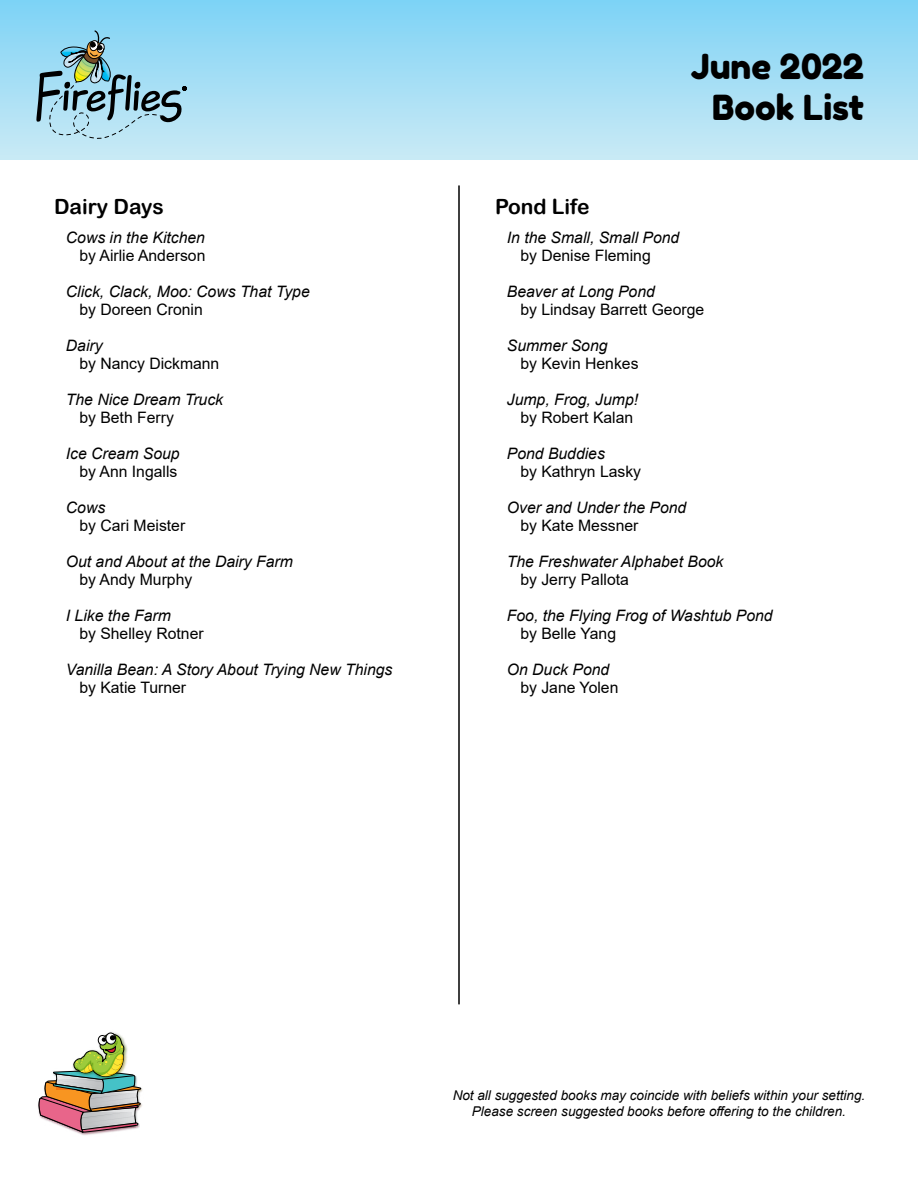
<style>
.page{position:relative;width:918px;height:1188px;background:#fff}
.page>*{position:absolute;margin:0;border:0;box-sizing:border-box;transform-origin:0 0}
.t1{font:34.5px/41.4px "Fredoka One";color:#000;text-align:right}
.t2{font:21px "Arial Rounded MT Bold";color:#000}
.t3{font:italic 15.75px "Arial";color:#000}
.t4{font:15.75px "Arial";color:#000}
.t5{font:italic 13.5px/16.2px "Arial";color:#000;text-align:center}
</style>
<div class="page">
<div style="left:0;top:0;width:918px;height:160px;background:linear-gradient(to bottom,#7dd2f6,#caeaf5)"></div>
<hr style="left:458px;top:185px;width:2px;height:819px;background:#000">
<svg style="left:36px;top:30px;width:150px;height:115px;background:#8fbecd"></svg>
<img style="left:38px;top:1088px;width:105px;height:47px">
<img style="left:39px;top:1033px;width:102px;height:99px">
<h2 class="t2" style="left:54px;top:194px;width:111px">Dairy Days</h2>
<p class="t3" style="left:66px;top:227px;width:141px">Cows in the Kitchen</p>
<p class="t4" style="left:79px;top:244px;width:128px">by Airlie Anderson</p>
<p class="t3" style="left:66px;top:281px;width:245px">Click, Clack, Moo: Cows That Type</p>
<p class="t4" style="left:79px;top:298px;width:125px">by Doreen Cronin</p>
<p class="t3" style="left:66px;top:335px;width:38px">Dairy</p>
<p class="t4" style="left:79px;top:352px;width:142px">by Nancy Dickmann</p>
<p class="t3" style="left:66px;top:389px;width:159px">The Nice Dream Truck</p>
<p class="t4" style="left:79px;top:406px;width:96px">by Beth Ferry</p>
<p class="t3" style="left:66px;top:443px;width:115px">Ice Cream Soup</p>
<p class="t4" style="left:79px;top:460px;width:100px">by Ann Ingalls</p>
<p class="t3" style="left:66px;top:497px;width:41px">Cows</p>
<p class="t4" style="left:79px;top:514px;width:107px">by Cari Meister</p>
<p class="t3" style="left:66px;top:551px;width:229px">Out and About at the Dairy Farm</p>
<p class="t4" style="left:79px;top:568px;width:114px">by Andy Murphy</p>
<p class="t3" style="left:66px;top:605px;width:107px">I Like the Farm</p>
<p class="t4" style="left:79px;top:622px;width:126px">by Shelley Rotner</p>
<p class="t3" style="left:66px;top:659px;width:328px">Vanilla Bean: A Story About Trying New Things</p>
<p class="t4" style="left:79px;top:677px;width:108px">by Katie Turner</p>
<h1 class="t1" style="left:691px;top:46px;width:175px">June 2022<br>Book List</h1>
<h2 class="t2" style="left:495px;top:194px;width:96px">Pond Life</h2>
<p class="t3" style="left:507px;top:227px;width:174px">In the Small, Small Pond</p>
<p class="t4" style="left:520px;top:244px;width:132px">by Denise Fleming</p>
<p class="t3" style="left:507px;top:281px;width:149px">Beaver at Long Pond</p>
<p class="t4" style="left:520px;top:298px;width:185px">by Lindsay Barrett George</p>
<p class="t3" style="left:507px;top:335px;width:102px">Summer Song</p>
<p class="t4" style="left:520px;top:352px;width:120px">by Kevin Henkes</p>
<p class="t3" style="left:507px;top:389px;width:133px">Jump, Frog, Jump!</p>
<p class="t4" style="left:520px;top:406px;width:114px">by Robert Kalan</p>
<p class="t3" style="left:507px;top:443px;width:100px">Pond Buddies</p>
<p class="t4" style="left:520px;top:460px;width:122px">by Kathryn Lasky</p>
<p class="t3" style="left:507px;top:497px;width:181px">Over and Under the Pond</p>
<p class="t4" style="left:520px;top:514px;width:120px">by Kate Messner</p>
<p class="t3" style="left:507px;top:551px;width:218px">The Freshwater Alphabet Book</p>
<p class="t4" style="left:520px;top:568px;width:110px">by Jerry Pallota</p>
<p class="t3" style="left:507px;top:605px;width:267px">Foo, the Flying Frog of Washtub Pond</p>
<p class="t4" style="left:520px;top:622px;width:97px">by Belle Yang</p>
<p class="t3" style="left:507px;top:659px;width:104px">On Duck Pond</p>
<p class="t4" style="left:520px;top:677px;width:100px">by Jane Yolen</p>
<p class="t5" style="left:453px;top:1087px;width:414px">Not all suggested books may coincide with beliefs within your setting.<br>Please screen suggested books before offering to the children.</p>
</div>
